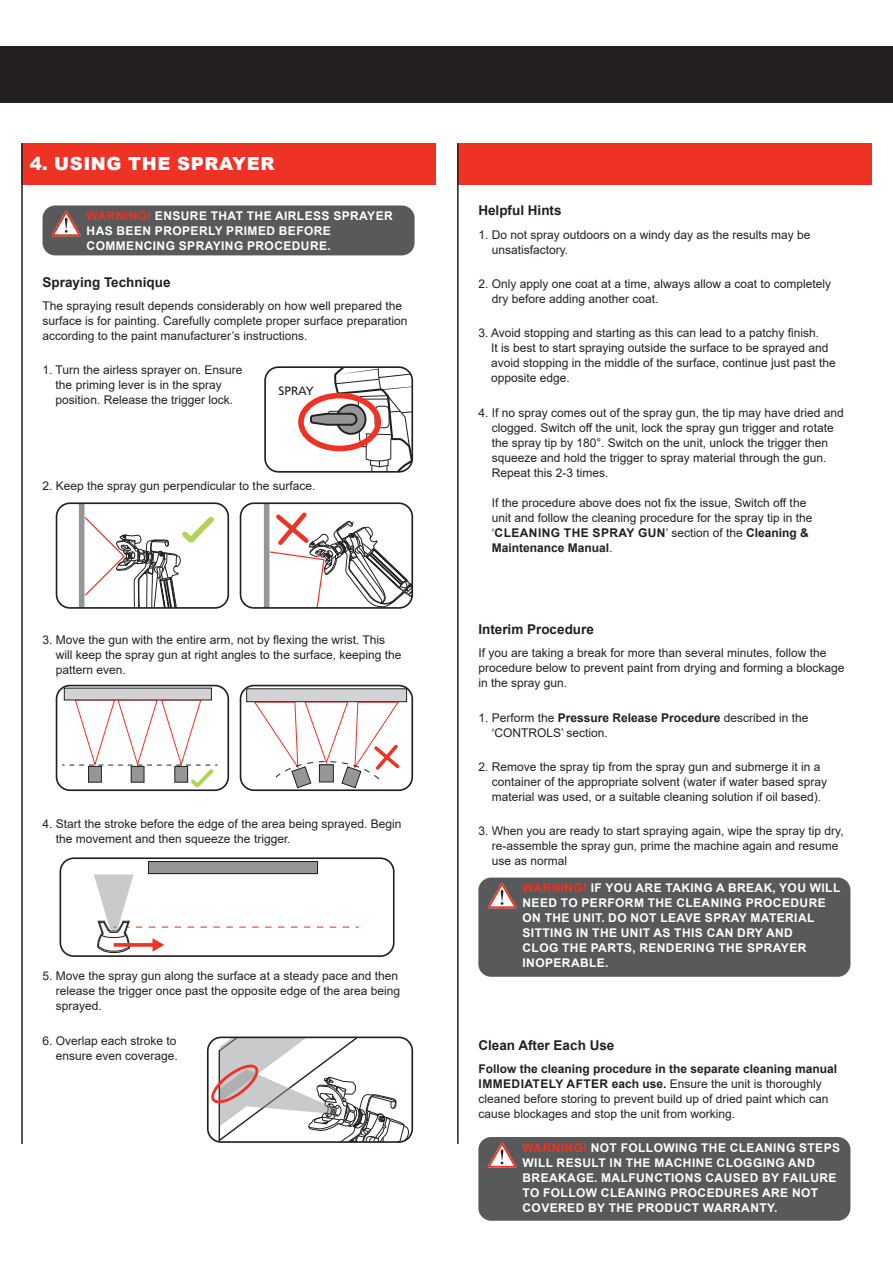
<style>
.page{position:relative;width:893px;height:1263px;background:#fff}
.page>*{position:absolute;margin:0;border:0;box-sizing:border-box;transform-origin:0 0}
.t1{font:900 18px "Arial";letter-spacing:.035em;color:#fff}
.t2{font:700 13.5px "Arial";color:#231f20}
.t3{font:12px/15px "Arial";color:#231f20}
.t4{font:700 12px/15px "Arial";letter-spacing:.035em;color:#fff}
.t5{font:12px "Frutiger LT Std";color:#231f20}
.s1{color:#ee3224}
.s2{font-weight:700}
</style>
<div class="page">
<div style="left:0;top:46px;width:893px;height:57px;background:#231f20"></div>
<div style="left:21px;top:143px;width:415px;height:41px;background:#ee3224"></div>
<div style="left:457px;top:143px;width:415px;height:41px;background:#ee3224"></div>
<hr style="left:21px;top:143px;width:2px;height:1001px;background:#231f20">
<hr style="left:457px;top:143px;width:2px;height:1001px;background:#231f20">
<div style="left:64px;top:688px;width:147px;height:12px;background:#d1d3d4"></div>
<svg style="left:62px;top:699px;width:156px;height:89px"></svg>
<div style="left:56px;top:685px;width:173px;height:106px;border:2px solid #231f20;border-radius:13px"></div>
<svg style="left:84px;top:511px;width:130px;height:95px"></svg>
<div style="left:79px;top:503px;width:5px;height:105px;background:#949698"></div>
<div style="left:56px;top:502px;width:173px;height:107px;border:2px solid #231f20;border-radius:13px"></div>
<svg style="left:269px;top:508px;width:144px;height:98px"></svg>
<div style="left:264px;top:503px;width:5px;height:105px;background:#949698"></div>
<div style="left:240px;top:502px;width:173px;height:107px;border:2px solid #231f20;border-radius:13px"></div>
<div style="left:148px;top:861px;width:169px;height:12px;background:#949698"></div>
<div style="left:148px;top:861px;width:170px;height:13px;border:1px solid #231f20"></div>
<svg style="left:94px;top:874px;width:265px;height:79px"></svg>
<div style="left:60px;top:857px;width:335px;height:100px;border:2px solid #231f20;border-radius:13px"></div>
<svg style="left:254px;top:702px;width:149px;height:86px"></svg>
<div style="left:247px;top:689px;width:160px;height:13px;background:#d1d3d4"></div>
<div style="left:247px;top:689px;width:160px;height:13px;border:1px solid #231f20"></div>
<div style="left:240px;top:685px;width:173px;height:106px;border:2px solid #231f20;border-radius:13px"></div>
<svg style="left:298px;top:369px;width:112px;height:101px"></svg>
<div style="left:298px;top:393px;width:83px;height:58px;border:6px solid #ee3224;border-radius:50%"></div>
<div style="left:264px;top:366px;width:149px;height:107px;border:2px solid #231f20;border-radius:13px"></div>
<svg style="left:209px;top:1039px;width:200px;height:104px"></svg>
<div style="left:207px;top:1036px;width:206px;height:107px;border:2px solid #231f20;border-radius:13px"></div>
<div style="left:478px;top:877px;width:372px;height:100px;background:#58595b;border-radius:13px"></div>
<svg style="left:488px;top:883px;width:28px;height:25px"></svg>
<div style="left:478px;top:1137px;width:372px;height:84px;background:#58595b;border-radius:13px"></div>
<svg style="left:488px;top:1142px;width:28px;height:26px"></svg>
<div style="left:43px;top:205px;width:372px;height:50px;background:#58595b;border-radius:13px"></div>
<svg style="left:52px;top:211px;width:29px;height:25px"></svg>
<h1 class="t1" style="left:30px;top:151px;width:246px">4. USING THE SPRAYER</h1>
<p class="t4" style="left:87px;top:208px;width:308px"><span class="s1">WARNING!</span> ENSURE THAT THE AIRLESS SPRAYER<br>HAS BEEN PROPERLY PRIMED BEFORE<br>COMMENCING SPRAYING PROCEDURE.</p>
<p class="t2" style="left:43px;top:272px;width:130px">Spraying Technique</p>
<p class="t3" style="left:43px;top:298px;width:366px">The spraying result depends considerably on how well prepared the surface is for painting. Carefully complete proper surface preparation according to the paint manufacturer’s instructions.</p>
<p class="t3" style="left:56px;top:362px;width:188px;text-indent:-13px">1. Turn the airless sprayer on. Ensure the priming lever is in the spray position. Release the trigger lock.</p>
<p class="t5" style="left:278px;top:384px;width:37px">SPRAY</p>
<p class="t3" style="left:43px;top:478px;width:274px">2. Keep the spray gun perpendicular to the surface.</p>
<p class="t3" style="left:56px;top:632px;width:347px;text-indent:-13px">3. Move the gun with the entire arm, not by flexing the wrist. This will keep the spray gun at right angles to the surface, keeping the pattern even.</p>
<p class="t3" style="left:56px;top:816px;width:347px;text-indent:-13px">4. Start the stroke before the edge of the area being sprayed. Begin the movement and then squeeze the trigger.</p>
<p class="t3" style="left:56px;top:968px;width:346px;text-indent:-13px">5. Move the spray gun along the surface at a steady pace and then release the trigger once past the opposite edge of the area being sprayed.</p>
<p class="t3" style="left:43px;top:1033px;width:137px;text-align:right">6. Overlap each stroke to ensure even coverage.</p>
<p class="t2" style="left:478px;top:201px;width:85px">Helpful Hints</p>
<p class="t3" style="left:492px;top:227px;width:320px;text-indent:-13px">1. Do not spray outdoors on a windy day as the results may be unsatisfactory.</p>
<p class="t3" style="left:492px;top:276px;width:341px;text-indent:-13px">2. Only apply one coat at a time, always allow a coat to completely dry before adding another coat.</p>
<p class="t3" style="left:491px;top:326px;width:346px;text-indent:-13px">3. Avoid stopping and starting as this can lead to a patchy finish.<br>It is best to start spraying outside the surface to be sprayed and avoid stopping in the middle of the surface, continue just past the opposite edge.</p>
<p class="t3" style="left:492px;top:405px;width:354px;text-indent:-13px">4. If no spray comes out of the spray gun, the tip may have dried and clogged. Switch off the unit, lock the spray gun trigger and rotate the spray tip by 180°. Switch on the unit, unlock the trigger then squeeze and hold the trigger to spray material through the gun.<br>Repeat this 2-3 times.</p>
<p class="t3" style="left:492px;top:495px;width:322px">If the procedure above does not fix the issue, Switch off the unit and follow the cleaning procedure for the spray tip in the ‘<span class="s2">CLEANING THE SPRAY GUN</span>’ section of the <span class="s2">Cleaning &amp; Maintenance Manual</span>.</p>
<p class="t2" style="left:478px;top:619px;width:117px">Interim Procedure</p>
<p class="t3" style="left:478px;top:645px;width:368px">If you are taking a break for more than several minutes, follow the procedure below to prevent paint from drying and forming a blockage in the spray gun.</p>
<p class="t3" style="left:492px;top:710px;width:318px;text-indent:-13px">1. Perform the <span class="s2">Pressure Release Procedure</span> described in the ‘CONTROLS’ section.</p>
<p class="t3" style="left:492px;top:759px;width:337px;text-indent:-13px">2. Remove the spray tip from the spray gun and submerge it in a container of the appropriate solvent (water if water based spray material was used, or a suitable cleaning solution if oil based).</p>
<p class="t3" style="left:492px;top:823px;width:353px;text-indent:-13px">3. When you are ready to start spraying again, wipe the spray tip dry, re-assemble the spray gun, prime the machine again and resume use as normal</p>
<p class="t4" style="left:522px;top:880px;width:319px"><span class="s1">WARNING!</span> IF YOU ARE TAKING A BREAK, YOU WILL NEED TO PERFORM THE CLEANING PROCEDURE ON THE UNIT. DO NOT LEAVE SPRAY MATERIAL SITTING IN THE UNIT AS THIS CAN DRY AND<br>CLOG THE PARTS, RENDERING THE SPRAYER INOPERABLE.</p>
<p class="t2" style="left:478px;top:1036px;width:138px">Clean After Each Use</p>
<p class="t3" style="left:478px;top:1061px;width:360px"><span class="s2">Follow the cleaning procedure in the separate cleaning manual IMMEDIATELY AFTER each use.</span> Ensure the unit is thoroughly cleaned before storing to prevent build up of dried paint which can cause blockages and stop the unit from working.</p>
<p class="t4" style="left:522px;top:1140px;width:319px"><span class="s1">WARNING!</span> NOT FOLLOWING THE CLEANING STEPS WILL RESULT IN THE MACHINE CLOGGING AND BREAKAGE. MALFUNCTIONS CAUSED BY FAILURE TO FOLLOW CLEANING PROCEDURES ARE NOT COVERED BY THE PRODUCT WARRANTY.</p>
</div>
